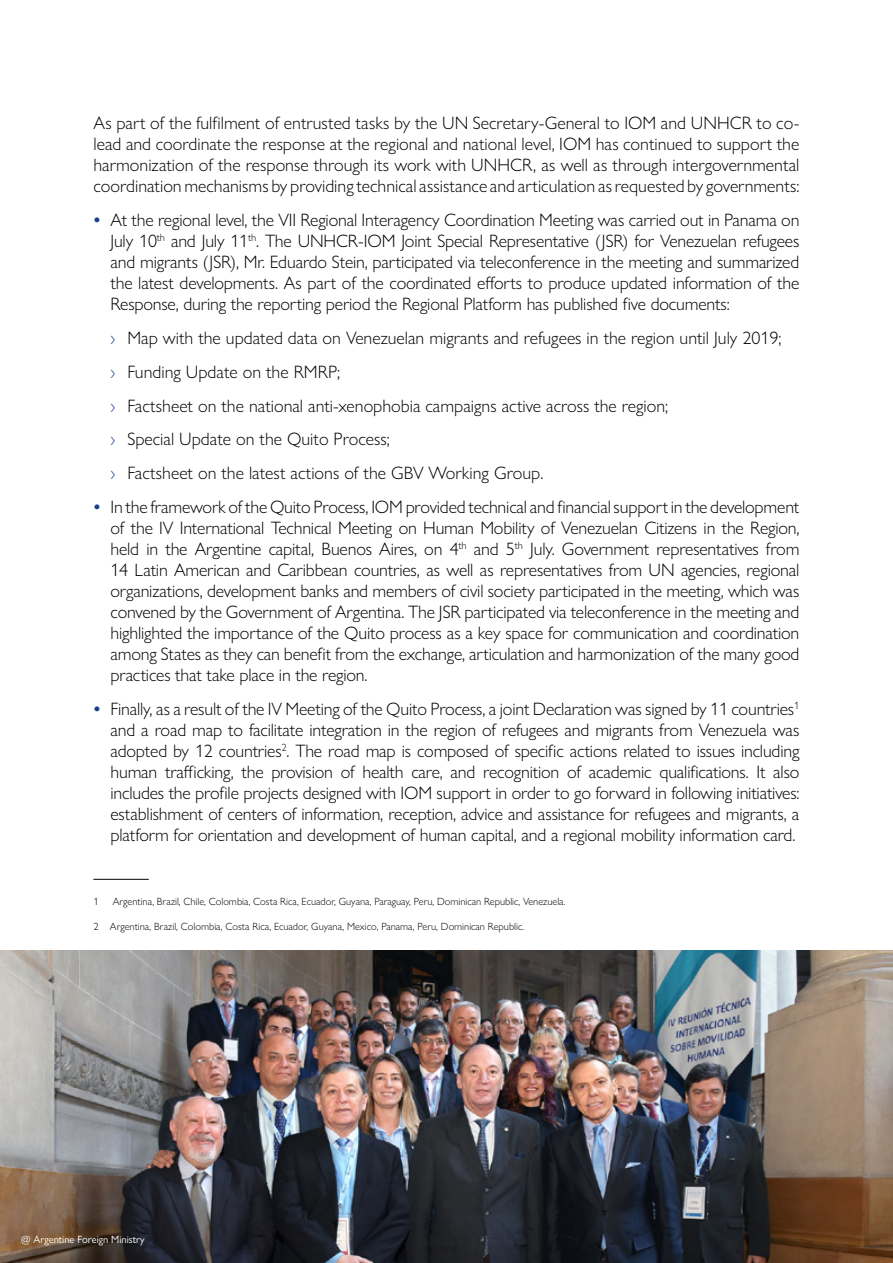
<style>
.page{position:relative;width:893px;height:1263px;background:#fff}
.page>*{position:absolute;margin:0;border:0;box-sizing:border-box;transform-origin:0 0}
.t1{font:300 18px/21px "Gill Sans Nova";color:#000;text-align:justify}
.t2{font:300 10.5px "Gill Sans Nova";color:#000}
.t3{font:10.5px "Gill Sans Nova";color:#fff}
.s1{font-weight:600;color:#164190}
.s2{color:#164190}
</style>
<div class="page">
<img style="left:0;top:950px;width:893px;height:313px">
<hr style="left:93px;top:879px;width:56px;height:1px;background:#000">
<p class="t1" style="left:93px;top:113px;width:707px">As part of the fulfilment of entrusted tasks by the UN Secretary-General to IOM and UNHCR to co&shy;lead and coordinate the response at the regional and national level, IOM has continued to support the harmonization of the response through its work with UNHCR, as well as through intergovernmental coordination mechanisms by providing technical assistance and articulation as requested by governments:</p>
<p class="t1" style="left:110px;top:209px;width:690px;text-indent:-17px"><span class="s1">•</span> At the regional level, the VII Regional Interagency Coordination Meeting was carried out in Panama on July 10<sup>th</sup> and July 11<sup>th</sup>. The UNHCR-IOM Joint Special Representative (JSR) for Venezuelan refugees and migrants (JSR), Mr. Eduardo Stein, participated via teleconference in the meeting and summarized the latest developments. As part of the coordinated efforts to produce updated information of the Response, during the reporting period the Regional Platform has published five documents:</p>
<p class="t1" style="left:110px;top:321px;width:673px;line-height:33.8px;text-align:left"><span class="s2">›</span> Map with the updated data on Venezuelan migrants and refugees in the region until July 2019; <span class="s2">›</span> Funding Update on the RMRP;<br><span class="s2">›</span> Factsheet on the national anti-xenophobia campaigns active across the region;<br><span class="s2">›</span> Special Update on the Quito Process;<br><span class="s2">›</span> Factsheet on the latest actions of the GBV Working Group.</p>
<p class="t1" style="left:110px;top:496px;width:691px;text-indent:-17px"><span class="s1">•</span> In the framework of the Quito Process, IOM provided technical and financial support in the development of the IV International Technical Meeting on Human Mobility of Venezuelan Citizens in the Region, held in the Argentine capital, Buenos Aires, on 4<sup>th</sup> and 5<sup>th</sup> July. Government representatives from 14 Latin American and Caribbean countries, as well as representatives from UN agencies, regional organizations, development banks and members of civil society participated in the meeting, which was convened by the Government of Argentina. The JSR participated via teleconference in the meeting and highlighted the importance of the Quito process as a key space for communication and coordination among States as they can benefit from the exchange, articulation and harmonization of the many good practices that take place in the region.</p>
<p class="t1" style="left:110px;top:698px;width:691px;text-indent:-17px"><span class="s1">•</span> Finally, as a result of the IV Meeting of the Quito Process, a joint Declaration was signed by 11 countries<sup>1 </sup>and a road map to facilitate integration in the region of refugees and migrants from Venezuela was adopted by 12 countries<sup>2</sup>. The road map is composed of specific actions related to issues including human trafficking, the provision of health care, and recognition of academic qualifications. It also includes the profile projects designed with IOM support in order to go forward in following initiatives: establishment of centers of information, reception, advice and assistance for refugees and migrants, a platform for orientation and development of human capital, and a regional mobility information card.</p>
<p class="t2" style="left:93px;top:895px;width:7px">1</p>
<p class="t2" style="left:113px;top:895px;width:454px">Argentina, Brazil, Chile, Colombia, Costa Rica, Ecuador, Guyana, Paraguay, Peru, Dominican Republic, Venezuela.</p>
<p class="t2" style="left:93px;top:920px;width:432px">2 Argentina, Brazil, Colombia, Costa Rica, Ecuador, Guyana, Mexico, Panama, Peru, Dominican Republic.</p>
<p class="t3" style="left:21px;top:1233px;width:125px">@ Argentine Foreign Ministry</p>
</div>
